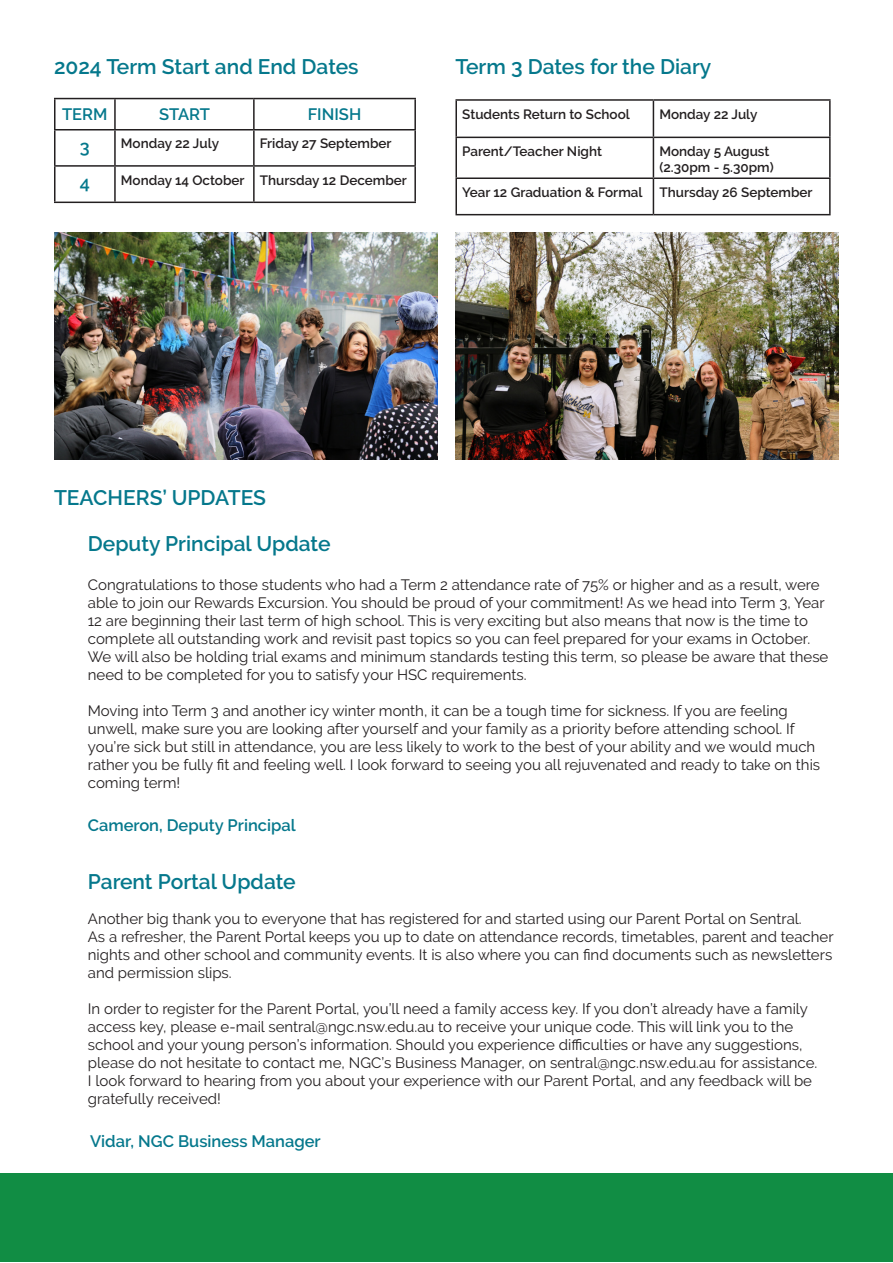
<style>
.page{position:relative;width:893px;height:1263px;background:#fff}
.page>*{position:absolute;margin:0;border:0;box-sizing:border-box;transform-origin:0 0}
.t1{font:600 21px "Raleway";color:#05788c}
.t2{font:600 18px "Raleway";color:#05788c}
.t3{font:600 16.5px "Raleway";color:#05788c}
.t4{font:15px/18px "Raleway";color:#231f20}
.t5{font:600 13.5px "Raleway";color:#231f20}
</style>
<div class="page">
<div style="left:0;top:1174px;width:892px;height:88px;background:#118d44"></div>
<div style="left:868px;top:1174px;width:25px;height:88px;background:#118d44"></div>
<hr style="left:54px;top:98px;width:61px;height:1px;background:#231f20">
<hr style="left:54px;top:99px;width:2px;height:30px;background:#231f20">
<hr style="left:115px;top:98px;width:139px;height:1px;background:#231f20">
<hr style="left:114px;top:99px;width:2px;height:30px;background:#231f20">
<hr style="left:254px;top:98px;width:162px;height:1px;background:#231f20">
<hr style="left:253px;top:99px;width:2px;height:30px;background:#231f20">
<hr style="left:414px;top:99px;width:2px;height:30px;background:#231f20">
<hr style="left:54px;top:129px;width:61px;height:1px;background:#231f20">
<hr style="left:54px;top:130px;width:2px;height:35px;background:#231f20">
<hr style="left:115px;top:129px;width:139px;height:1px;background:#231f20">
<hr style="left:114px;top:130px;width:2px;height:35px;background:#231f20">
<hr style="left:254px;top:129px;width:162px;height:1px;background:#231f20">
<hr style="left:253px;top:130px;width:2px;height:35px;background:#231f20">
<hr style="left:414px;top:130px;width:2px;height:35px;background:#231f20">
<hr style="left:54px;top:165px;width:61px;height:2px;background:#231f20">
<hr style="left:54px;top:167px;width:2px;height:35px;background:#231f20">
<hr style="left:115px;top:165px;width:139px;height:2px;background:#231f20">
<hr style="left:114px;top:167px;width:2px;height:35px;background:#231f20">
<hr style="left:254px;top:165px;width:162px;height:2px;background:#231f20">
<hr style="left:253px;top:167px;width:2px;height:35px;background:#231f20">
<hr style="left:414px;top:167px;width:2px;height:35px;background:#231f20">
<hr style="left:54px;top:202px;width:61px;height:1px;background:#231f20">
<hr style="left:115px;top:202px;width:139px;height:1px;background:#231f20">
<hr style="left:254px;top:202px;width:162px;height:1px;background:#231f20">
<hr style="left:455px;top:99px;width:198px;height:2px;background:#231f20">
<hr style="left:455px;top:101px;width:2px;height:36px;background:#231f20">
<hr style="left:653px;top:99px;width:178px;height:2px;background:#231f20">
<hr style="left:653px;top:101px;width:1px;height:36px;background:#231f20">
<hr style="left:829px;top:101px;width:2px;height:36px;background:#231f20">
<hr style="left:455px;top:137px;width:198px;height:1px;background:#231f20">
<hr style="left:455px;top:138px;width:2px;height:39px;background:#231f20">
<hr style="left:653px;top:137px;width:178px;height:1px;background:#231f20">
<hr style="left:653px;top:138px;width:1px;height:39px;background:#231f20">
<hr style="left:829px;top:138px;width:2px;height:39px;background:#231f20">
<hr style="left:455px;top:177px;width:198px;height:2px;background:#231f20">
<hr style="left:455px;top:179px;width:2px;height:35px;background:#231f20">
<hr style="left:653px;top:177px;width:178px;height:2px;background:#231f20">
<hr style="left:653px;top:179px;width:1px;height:35px;background:#231f20">
<hr style="left:829px;top:179px;width:2px;height:35px;background:#231f20">
<hr style="left:455px;top:214px;width:198px;height:1px;background:#231f20">
<hr style="left:653px;top:214px;width:178px;height:1px;background:#231f20">
<img style="left:54px;top:232px;width:383px;height:227px">
<img style="left:455px;top:232px;width:384px;height:227px">
<p class="t1" style="left:54px;top:54px;width:306px">2024 Term Start and End Dates</p>
<p class="t1" style="left:455px;top:54px;width:257px">Term 3 Dates for the Diary</p>
<p class="t3" style="left:62px;top:105px;width:47px">TERM</p>
<p class="t3" style="left:159px;top:105px;width:53px">START</p>
<p class="t3" style="left:308px;top:105px;width:55px">FINISH</p>
<p class="t2" style="left:80px;top:136px;width:11px">3</p>
<p class="t5" style="left:121px;top:136px;width:100px">Monday 22 July</p>
<p class="t5" style="left:260px;top:136px;width:133px">Friday 27 September</p>
<p class="t2" style="left:80px;top:172px;width:12px">4</p>
<p class="t5" style="left:121px;top:172px;width:125px">Monday 14 October</p>
<p class="t5" style="left:260px;top:172px;width:149px">Thursday 12 December</p>
<p class="t5" style="left:462px;top:106px;width:169px">Students Return to School</p>
<p class="t5" style="left:659px;top:106px;width:100px">Monday 22 July</p>
<p class="t5" style="left:462px;top:144px;width:141px">Parent/Teacher Night</p>
<p class="t5" style="left:659px;top:144px;width:112px">Monday 5 August</p>
<p class="t5" style="left:659px;top:160px;width:116px">(2.30pm - 5.30pm)</p>
<p class="t5" style="left:462px;top:184px;width:182px">Year 12 Graduation &amp; Formal</p>
<p class="t5" style="left:659px;top:184px;width:155px">Thursday 26 September</p>
<p class="t1" style="left:54px;top:485px;width:213px">TEACHERS’ UPDATES</p>
<p class="t1" style="left:88px;top:532px;width:244px">Deputy Principal Update</p>
<p class="t4" style="left:88px;top:575px;width:742px">Congratulations to those students who had a Term 2 attendance rate of 75% or higher and as a result, were able to join our Rewards Excursion. You should be proud of your commitment! As we head into Term 3, Year 12 are beginning their last term of high school. This is very exciting but also means that now is the time to complete all outstanding work and revisit past topics so you can feel prepared for your exams in October.<br>We will also be holding trial exams and minimum standards testing this term, so please be aware that these need to be completed for you to satisfy your HSC requirements.</p>
<p class="t4" style="left:88px;top:701px;width:734px">Moving into Term 3 and another icy winter month, it can be a tough time for sickness. If you are feeling unwell, make sure you are looking after yourself and your family as a priority before attending school. If you’re sick but still in attendance, you are less likely to work to the best of your ability and we would much rather you be fully fit and feeling well. I look forward to seeing you all rejuvenated and ready to take on this coming term!</p>
<p class="t3" style="left:88px;top:815px;width:209px">Cameron, Deputy Principal</p>
<p class="t1" style="left:88px;top:869px;width:209px">Parent Portal Update</p>
<p class="t4" style="left:88px;top:910px;width:715px">Another big thank you to everyone that has registered for and started using our Parent Portal on Sentral.</p>
<p class="t4" style="left:88px;top:928px;width:747px;text-align:justify">As a refresher, the Parent Portal keeps you up to date on attendance records, timetables, parent and teacher nights and other school and community events. It is also where you can find documents such as newsletters and permission slips.</p>
<p class="t4" style="left:88px;top:1000px;width:731px">In order to register for the Parent Portal, you’ll need a family access key. If you don’t already have a family access key, please e-mail sentral@ngc.nsw.edu.au to receive your unique code. This will link you to the school and your young person’s information. Should you experience difficulties or have any suggestions, please do not hesitate to contact me, NGC’s Business Manager, on sentral@ngc.nsw.edu.au for assistance.<br>I look forward to hearing from you about your experience with our Parent Portal, and any feedback will be gratefully received!</p>
<p class="t3" style="left:90px;top:1131px;width:232px">Vidar, NGC Business Manager</p>
</div>
